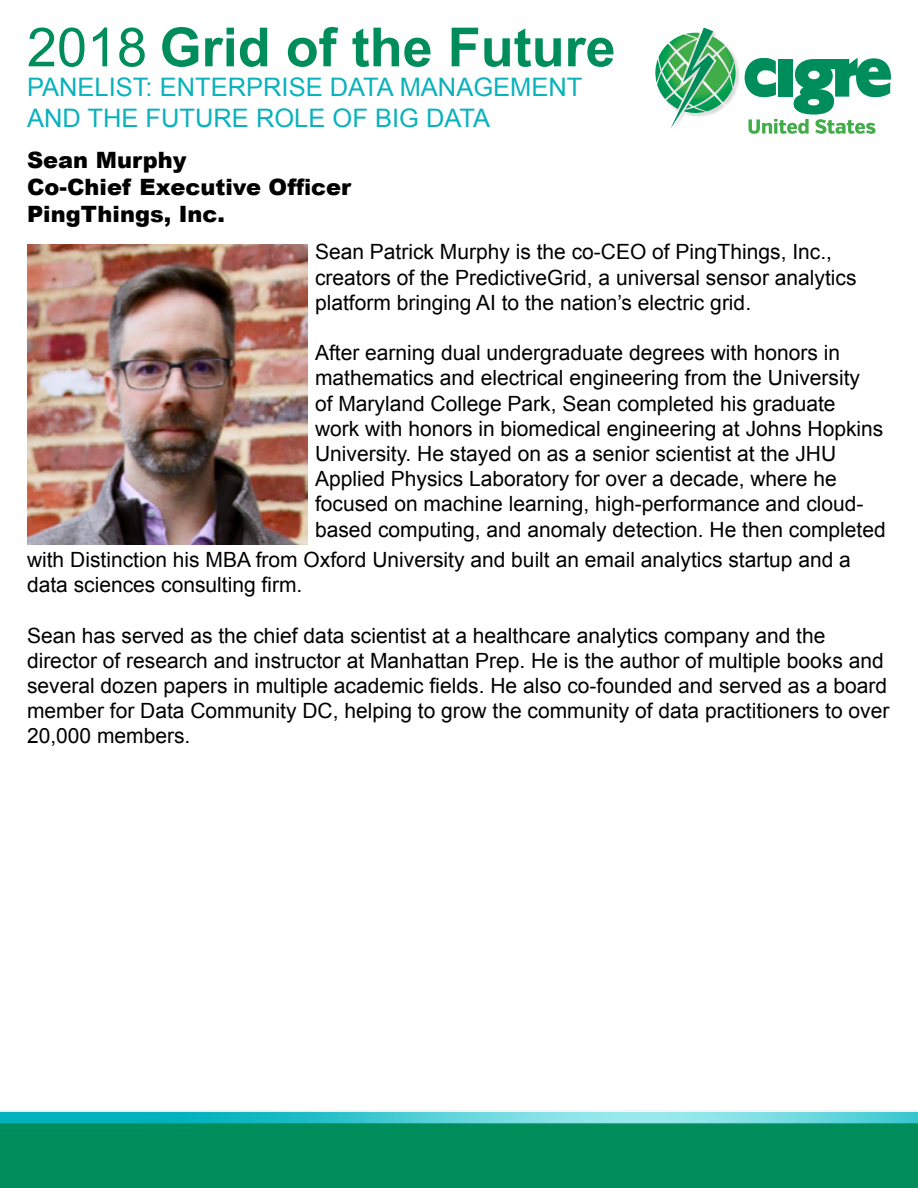
<style>
.page{position:relative;width:918px;height:1188px;background:#fff}
.page>*{position:absolute;margin:0;border:0;box-sizing:border-box;transform-origin:0 0}
.t1{font:700 54px "Arial";color:#008d5c}
.t2{font:25.5px/30.6px "Arial";color:#0ab2bc}
.t3{font:900 22.5px "Arial";color:#000}
.t4{font:21px/25.2px "Arial";color:#000}
.s1{font-weight:400}
</style>
<div class="page">
<img style="left:703px;top:27px;width:37px;height:63px">
<svg style="left:745px;top:58px;width:146px;height:76px"></svg>
<svg style="left:655px;top:28px;width:81px;height:100px"></svg>
<img style="left:0;top:1110px;width:918px;height:78px">
<img style="left:27px;top:244px;width:280px;height:300px">
<p class="t1" style="left:27px;top:11px;width:590px"><span class="s1">2018</span> Grid of the Future</p>
<p class="t2" style="left:27px;top:72px;width:557px">PANELIST: ENTERPRISE DATA MANAGEMENT<br>AND THE FUTURE ROLE OF BIG DATA</p>
<p class="t3" style="left:27px;top:143px;width:161px">Sean Murphy</p>
<p class="t3" style="left:27px;top:170px;width:326px">Co-Chief Executive Officer</p>
<p class="t3" style="left:27px;top:197px;width:200px">PingThings, Inc.</p>
<p class="t4" style="left:315px;top:240px;width:543px">Sean Patrick Murphy is the co-CEO of PingThings, Inc., creators of the PredictiveGrid, a universal sensor analytics platform bringing AI to the nation’s electric grid.</p>
<p class="t4" style="left:315px;top:341px;width:572px">After earning dual undergraduate degrees with honors in mathematics and electrical engineering from the University<br>of Maryland College Park, Sean completed his graduate<br>work with honors in biomedical engineering at Johns Hopkins University. He stayed on as a senior scientist at the JHU Applied Physics Laboratory for over a decade, where he focused on machine learning, high-performance and cloud&shy;based computing, and anomaly detection. He then completed</p>
<p class="t4" style="left:27px;top:547px;width:825px">with Distinction his MBA from Oxford University and built an email analytics startup and a data sciences consulting firm.</p>
<p class="t4" style="left:27px;top:623px;width:864px">Sean has served as the chief data scientist at a healthcare analytics company and the director of research and instructor at Manhattan Prep. He is the author of multiple books and several dozen papers in multiple academic fields. He also co-founded and served as a board member for Data Community DC, helping to grow the community of data practitioners to over 20,000 members.</p>
</div>
